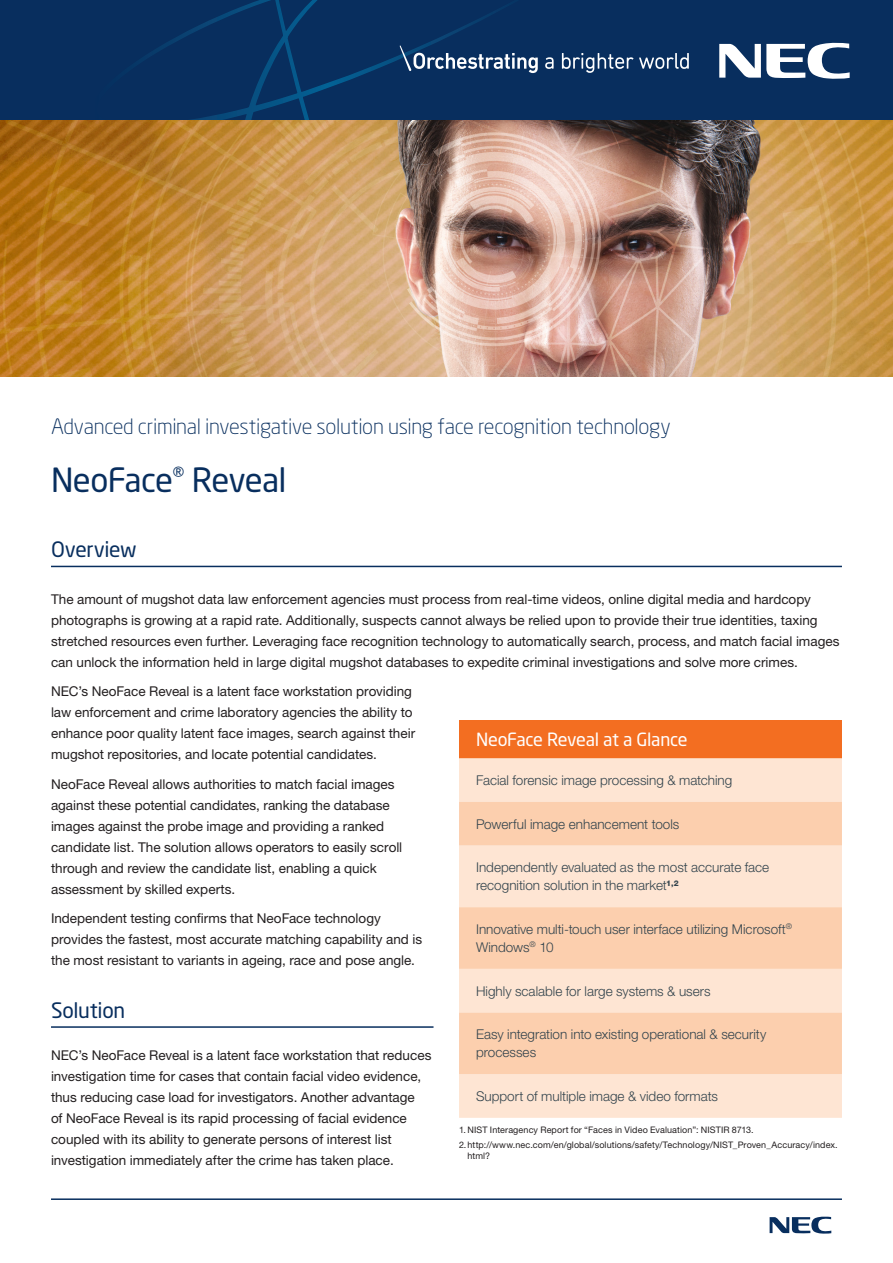
<style>
.page{position:relative;width:893px;height:1263px;background:#fff}
.page>*{position:absolute;margin:0;border:0;box-sizing:border-box;transform-origin:0 0}
.Main_Title{font:33px "Neo Sans Std";letter-spacing:-.02em;color:#082e5e}
.Subtitle{font:300 21px "Neo Sans Std";letter-spacing:-.015em;color:#082e5e}
.H1_-_span_columns{font:21px "Neo Sans Std";letter-spacing:-.015em;color:#082e5e}
.Table_header{font:18px "Neo Sans Std";letter-spacing:-.02em;color:#fff}
.Body_-_span_columns{font:13.5px/21px "Helvetica Neue LT Std";color:#231f20}
.Table_point_of_focus{font:300 13.5px/18px "Helvetica Neue LT Std";color:#33444d}
.Body{font:13.5px/21px "Helvetica Neue LT Std";color:#231f20}
.t1{font:9px/10.8px "Helvetica Neue LT Std";letter-spacing:.01em;color:#231f20}
</style>
<div class="page">
<hr style="left:51px;top:1198px;width:791px;height:2px;background:#082e5e">
<svg style="left:770px;top:1216px;width:61px;height:18px"></svg>
<hr style="left:51px;top:566px;width:791px;height:1px;background:#082e5e">
<hr style="left:51px;top:1026px;width:382px;height:2px;background:#082e5e">
<div style="left:459px;top:720px;width:383px;height:38px;background:#f36e21"></div>
<div style="left:459px;top:758px;width:383px;height:360px;background:#fee5d3"></div>
<svg style="left:459px;top:802px;width:383px;height:272px;background:#fcd7bc"></svg>
<div style="left:0;top:0;width:893px;height:121px;background:#082e5e"></div>
<svg style="left:148px;top:0;width:385px;height:120px"></svg>
<img style="left:0;top:120px;width:893px;height:256px">
<svg style="left:545px;top:57px;width:9px;height:12px"></svg>
<svg style="left:562px;top:53px;width:71px;height:20px"></svg>
<svg style="left:639px;top:53px;width:50px;height:16px"></svg>
<svg style="left:400px;top:45px;width:138px;height:28px"></svg>
<svg style="left:719px;top:42px;width:131px;height:37px"></svg>
<p class="Subtitle" style="left:51px;top:414px;width:621px">Advanced criminal investigative solution using face recognition technology</p>
<p class="Main_Title" style="left:51px;top:460px;width:237px">NeoFace<sup>®</sup> Reveal</p>
<p class="H1_-_span_columns" style="left:51px;top:537px;width:87px">Overview</p>
<p class="Body_-_span_columns" style="left:51px;top:588px;width:790px">The amount of mugshot data law enforcement agencies must process from real-time videos, online digital media and hardcopy photographs is growing at a rapid rate. Additionally, suspects cannot always be relied upon to provide their true identities, taxing stretched resources even further. Leveraging face recognition technology to automatically search, process, and match facial images can unlock the information held in large digital mugshot databases to expedite criminal investigations and solve more crimes.</p>
<p class="Body_-_span_columns" style="left:51px;top:681px;width:366px">NEC’s NeoFace Reveal is a latent face workstation providing law enforcement and crime laboratory agencies the ability to enhance poor quality latent face images, search against their mugshot repositories, and locate potential candidates.</p>
<p class="Body_-_span_columns" style="left:51px;top:773px;width:353px">NeoFace Reveal allows authorities to match facial images against these potential candidates, ranking the database images against the probe image and providing a ranked candidate list. The solution allows operators to easily scroll through and review the candidate list, enabling a quick assessment by skilled experts.</p>
<p class="Body_-_span_columns" style="left:51px;top:908px;width:373px">Independent testing confirms that NeoFace technology provides the fastest, most accurate matching capability and is the most resistant to variants in ageing, race and pose angle.</p>
<h1 class="H1_-_span_columns" style="left:51px;top:997px;width:76px">Solution</h1>
<p class="Body" style="left:51px;top:1044px;width:382px">NEC’s NeoFace Reveal is a latent face workstation that reduces investigation time for cases that contain facial video evidence, thus reducing case load for investigators. Another advantage<br>of NeoFace Reveal is its rapid processing of facial evidence coupled with its ability to generate persons of interest list investigation immediately after the crime has taken place.</p>
<p class="Table_header" style="left:476px;top:728px;width:213px">NeoFace Reveal at a Glance</p>
<p class="Table_point_of_focus" style="left:476px;top:771px;width:258px">Facial forensic image processing &amp; matching</p>
<p class="Table_point_of_focus" style="left:476px;top:814px;width:205px">Powerful image enhancement tools</p>
<p class="Table_point_of_focus" style="left:476px;top:858px;width:295px">Independently evaluated as the most accurate face recognition solution in the market<sup>1,2</sup></p>
<p class="Table_point_of_focus" style="left:476px;top:920px;width:318px">Innovative multi-touch user interface utilizing Microsoft<sup>®<br></sup>Windows<sup>®</sup> 10</p>
<p class="Table_point_of_focus" style="left:476px;top:981px;width:236px">Highly scalable for large systems &amp; users</p>
<p class="Table_point_of_focus" style="left:476px;top:1025px;width:292px">Easy integration into existing operational &amp; security processes</p>
<p class="Table_point_of_focus" style="left:476px;top:1087px;width:244px">Support of multiple image &amp; video formats</p>
<p class="t1" style="left:459px;top:1125px;width:296px">1. NIST Interagency Report for “Faces in Video Evaluation”: NISTIR 8713.</p>
<p class="t1" style="left:468px;top:1140px;width:372px;text-indent:-9px">2.http://www.nec.com/en/global/solutions/safety/Technology/NIST_Proven_Accuracy/index. html?</p>
</div>
